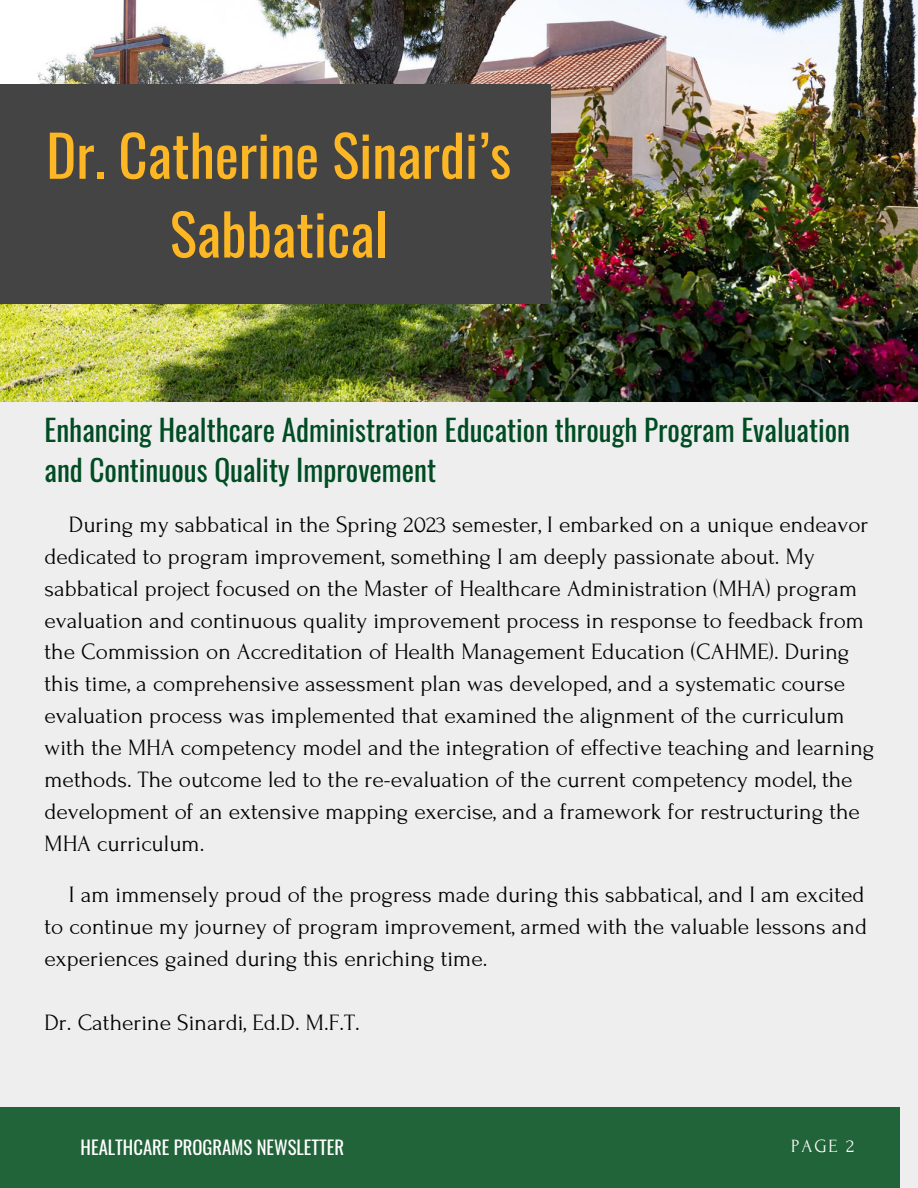
<style>
.page{position:relative;width:918px;height:1188px;background:#eee}
.page>*{position:absolute;margin:0;border:0;box-sizing:border-box;transform-origin:0 0}
.t1{font:57px/78.8px "Oswald";color:#fdb724;text-align:center}
.t2{font:29.25px/40.7px "Oswald";color:#004c23}
.t3{font:23.4px/31.8px "Forum";color:#000}
.t4{font:18.6px "Oswald";color:#fff}
.t5{font:18.6px "Forum";color:#fff}
</style>
<div class="page">
<img style="left:0;top:0;width:918px;height:402px">
<div style="left:0;top:1107px;width:900px;height:81px;background:#226439"></div>
<div style="left:0;top:84px;width:550px;height:219px;background:#444"></div>
<h1 class="t1" style="left:46px;top:114px;width:467px">Dr. Catherine Sinardi’s<br>Sabbatical</h1>
<p class="t2" style="left:45px;top:408px;width:807px">Enhancing Healthcare Administration Education through Program Evaluation and Continuous Quality Improvement</p>
<p class="t3" style="left:45px;top:509px;width:831px;text-indent:24px">During my sabbatical in the Spring 2023 semester, I embarked on a unique endeavor dedicated to program improvement, something I am deeply passionate about. My sabbatical project focused on the Master of Healthcare Administration (MHA) program evaluation and continuous quality improvement process in response to feedback from the Commission on Accreditation of Health Management Education (CAHME). During this time, a comprehensive assessment plan was developed, and a systematic course evaluation process was implemented that examined the alignment of the curriculum with the MHA competency model and the integration of effective teaching and learning methods. The outcome led to the re-evaluation of the current competency model, the development of an extensive mapping exercise, and a framework for restructuring the MHA curriculum.</p>
<p class="t3" style="left:45px;top:879px;width:824px;text-align:justify;text-indent:24px">I am immensely proud of the progress made during this sabbatical, and I am excited to continue my journey of program improvement, armed with the valuable lessons and experiences gained during this enriching time.</p>
<p class="t3" style="left:45px;top:1007px;width:317px">Dr. Catherine Sinardi, Ed.D. M.F.T.</p>
<p class="t4" style="left:81px;top:1133px;width:265px">HEALTHCARE PROGRAMS NEWSLETTER</p>
<p class="t5" style="left:791px;top:1136px;width:64px">PAGE 2</p>
</div>
